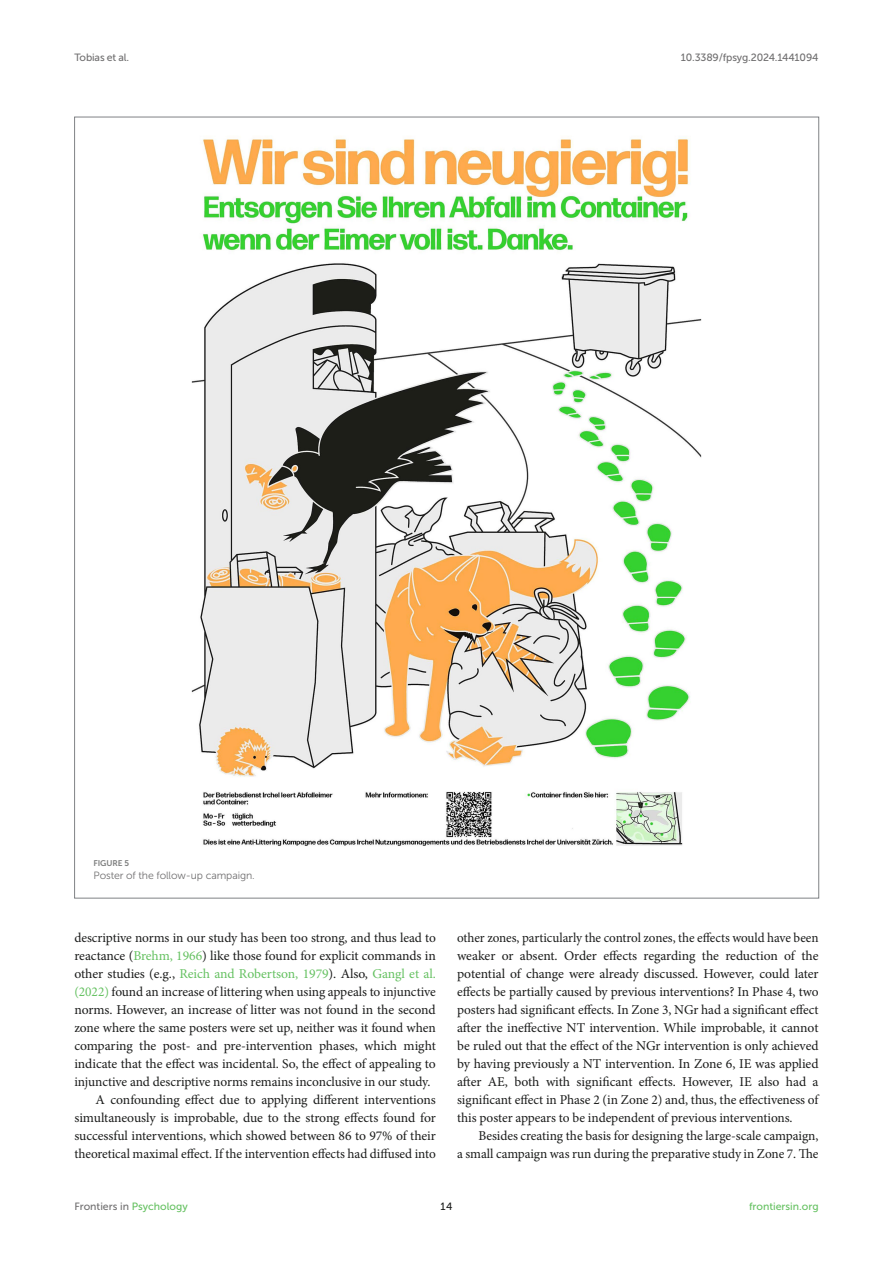
<style>
.page{position:relative;width:893px;height:1263px;background:#fff}
.page>*{position:absolute;margin:0;border:0;box-sizing:border-box;transform-origin:0 0}
.TEXT{font:13.5px/18px "Minion Pro";letter-spacing:-.005em;color:#1b1c1b;text-align:justify}
.t1{font:10.5px "Museo Sans 500";letter-spacing:-.015em;color:#706f70}
.FIG_LEG{font:10.5px "Museo Sans 300";letter-spacing:-.01em;color:#706f70}
.t2{font:10.5px "Museo Sans 500";color:#65c161}
.t3{font:10.5px "Museo Sans 500";color:#1b1c1b}
.FIG_HD{font:8.25px "Museo Sans 700";letter-spacing:-.01em;color:#7e7f7f}
.s1{color:#65c161}
</style>
<div class="page">
<img style="left:192px;top:137px;width:510px;height:709px">
<p class="t1" style="left:74px;top:51px;width:56px">Tobias et al.</p>
<p class="t1" style="left:681px;top:51px;width:139px">10.3389/fpsyg.2024.1441094</p>
<p class="FIG_HD" style="left:94px;top:858px;width:37px">FIGURE 5</p>
<p class="FIG_LEG" style="left:94px;top:870px;width:163px">Poster of the follow-up campaign.</p>
<p class="TEXT" style="left:74px;top:929px;width:363px">descriptive norms in our study has been too strong, and thus lead to reactance (<span class="s1">Brehm, 1966</span>) like those found for explicit commands in other studies (e.g., <span class="s1">Reich and Robertson, 1979</span>). Also, <span class="s1">Gangl et al. (2022)</span> found an increase of littering when using appeals to injunctive norms. However, an increase of litter was not found in the second zone where the same posters were set up, neither was it found when comparing the post- and pre-intervention phases, which might indicate that the effect was incidental. So, the effect of appealing to injunctive and descriptive norms remains inconclusive in our study.</p>
<p class="TEXT" style="left:74px;top:1091px;width:363px;text-indent:21px">A confounding effect due to applying different interventions simultaneously is improbable, due to the strong effects found for successful interventions, which showed between 86 to 97% of their theoretical maximal effect. If the intervention effects had diffused into</p>
<p class="TEXT" style="left:457px;top:929px;width:363px">other zones, particularly the control zones, the effects would have been weaker or absent. Order effects regarding the reduction of the potential of change were already discussed. However, could later effects be partially caused by previous interventions? In Phase 4, two posters had significant effects. In Zone 3, NGr had a significant effect after the ineffective NT intervention. While improbable, it cannot be ruled out that the effect of the NGr intervention is only achieved by having previously a NT intervention. In Zone 6, IE was applied after AE, both with significant effects. However, IE also had a significant effect in Phase 2 (in Zone 2) and, thus, the effectiveness of this poster appears to be independent of previous interventions.</p>
<p class="TEXT" style="left:457px;top:1127px;width:363px;text-align:right">Besides creating the basis for designing the large-scale campaign,<br>a small campaign was run during the preparative study in Zone 7. The</p>
<p class="t1" style="left:74px;top:1200px;width:115px">Frontiers in <span class="s1">Psychology</span></p>
<p class="t3" style="left:441px;top:1200px;width:13px">14</p>
<p class="t2" style="left:749px;top:1200px;width:71px">frontiersin.org</p>
</div>
